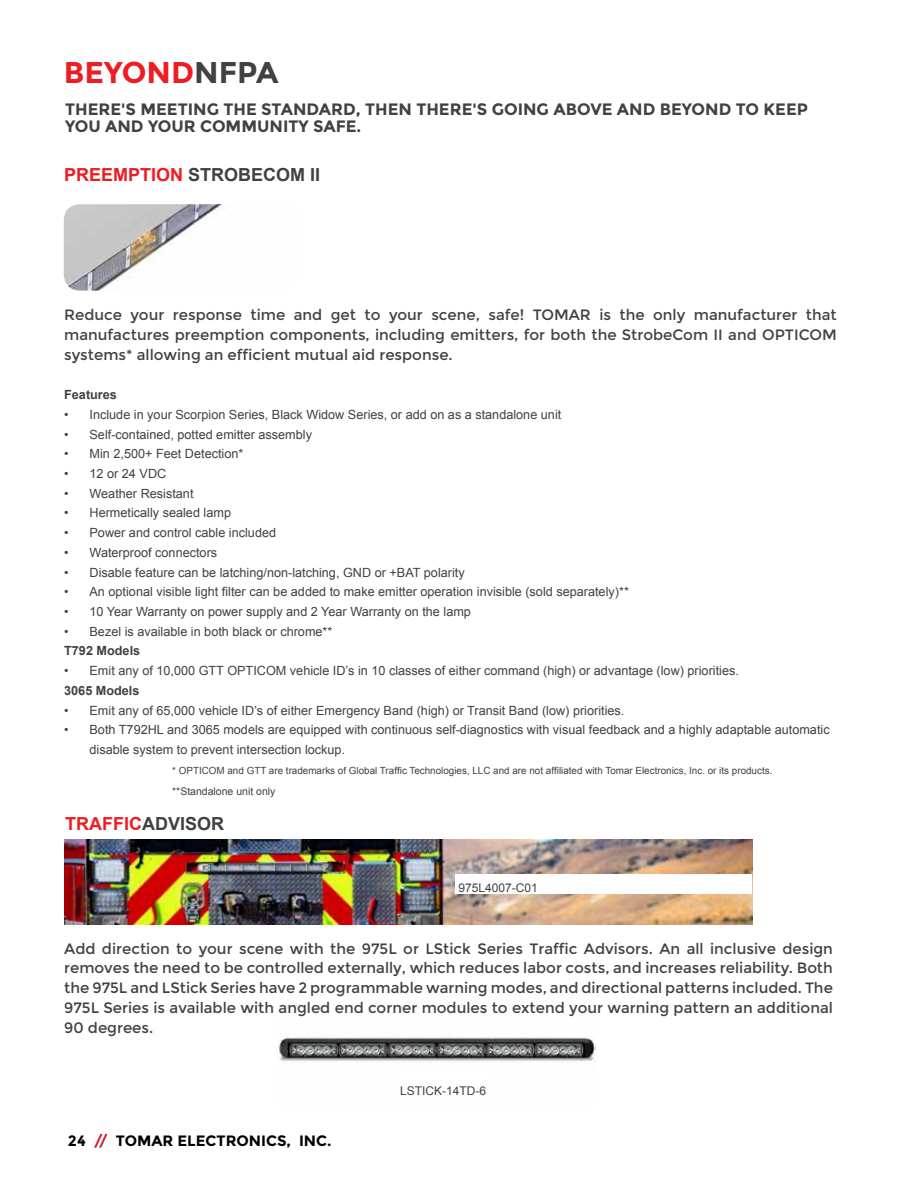
<style>
.page{position:relative;width:918px;height:1188px;background:#fff}
.page>*{position:absolute;margin:0;border:0;box-sizing:border-box;transform-origin:0 0}
.t1{font:700 30px "Montserrat";color:#ed1d24}
.t2{font:700 18px "Arial";color:#414042}
.t3{font:700 18px "Arial";color:#ed1d24}
.t4{font:700 16.5px/16.5px "Montserrat";color:#414042}
.t5{font:15px/19.6px "Montserrat";color:#414042;text-align:justify}
.t6{font:700 15px "Montserrat";color:#000}
.t7{font:12.6px/19.6px "Arial";color:#414042}
.t8{font:700 12.6px "Arial";color:#414042}
.t9{font:12px "Arial";color:#414042}
.t10{font:10.5px "Arial";color:#414042}
.t11{font:9.9px "Arial";color:#414042}
.s1{color:#414042}
.s2{color:#ed1d24}
.s3{color:#c4202d}
</style>
<div class="page">
<img style="left:277px;top:1037px;width:319px;height:28px">
<img style="left:64px;top:204px;width:161px;height:87px">
<img style="left:64px;top:839px;width:688px;height:85px">
<div style="left:455px;top:875px;width:297px;height:19px;background:#fff"></div>
<h1 class="t1" style="left:64px;top:55px;width:216px">BEYOND<span class="s1">NFPA</span></h1>
<h3 class="t4" style="left:65px;top:101px;width:744px">THERE'S MEETING THE STANDARD, THEN THERE'S GOING ABOVE AND BEYOND TO KEEP<br>YOU AND YOUR COMMUNITY SAFE.</h3>
<h2 class="t2" style="left:64px;top:163px;width:258px"><span class="s2">PREEMPTION</span> STROBECOM II</h2>
<p class="t5" style="left:64px;top:305px;width:774px">Reduce your response time and get to your scene, safe! TOMAR is the only manufacturer that manufactures preemption components, including emitters, for both the StrobeCom II and OPTICOM systems* allowing an efficient mutual aid response.</p>
<p class="t8" style="left:64px;top:386px;width:54px">Features</p>
<p class="t7" style="left:64px;top:405px;width:499px">• Include in your Scorpion Series, Black Widow Series, or add on as a standalone unit</p>
<p class="t7" style="left:64px;top:425px;width:249px">• Self-contained, potted emitter assembly</p>
<p class="t7" style="left:64px;top:444px;width:181px">• Min 2,500+ Feet Detection*</p>
<p class="t7" style="left:64px;top:464px;width:104px">• 12 or 24 VDC</p>
<p class="t7" style="left:64px;top:484px;width:131px">• Weather Resistant</p>
<p class="t7" style="left:64px;top:503px;width:168px">• Hermetically sealed lamp</p>
<p class="t7" style="left:64px;top:523px;width:213px">• Power and control cable included</p>
<p class="t7" style="left:64px;top:543px;width:155px">• Waterproof connectors</p>
<p class="t7" style="left:64px;top:563px;width:402px">• Disable feature can be latching/non-latching, GND or +BAT polarity</p>
<p class="t7" style="left:64px;top:582px;width:566px">• An optional visible light filter can be added to make emitter operation invisible (sold separately)**</p>
<p class="t7" style="left:64px;top:602px;width:408px">• 10 Year Warranty on power supply and 2 Year Warranty on the lamp</p>
<p class="t7" style="left:64px;top:622px;width:270px">• Bezel is available in both black or chrome**</p>
<p class="t8" style="left:64px;top:643px;width:78px">T792 Models</p>
<p class="t7" style="left:64px;top:661px;width:676px">• Emit any of 10,000 GTT OPTICOM vehicle ID’s in 10 classes of either command (high) or advantage (low) priorities.</p>
<p class="t8" style="left:64px;top:682px;width:77px">3065 Models</p>
<p class="t7" style="left:64px;top:701px;width:562px">• Emit any of 65,000 vehicle ID’s of either Emergency Band (high) or Transit Band (low) priorities.</p>
<p class="t7" style="left:90px;top:720px;width:742px;text-indent:-25px">• Both T792HL and 3065 models are equipped with continuous self-diagnostics with visual feedback and a highly adaptable automatic disable system to prevent intersection lockup.</p>
<p class="t11" style="left:172px;top:764px;width:602px">* OPTICOM and GTT are trademarks of Global Traffic Technologies, LLC and are not affiliated with Tomar Electronics, Inc. or its products.</p>
<p class="t10" style="left:172px;top:784px;width:105px">**Standalone unit only</p>
<h2 class="t3" style="left:65px;top:812px;width:160px">TRAFFIC<span class="s1">ADVISOR</span></h2>
<p class="t9" style="left:458px;top:880px;width:81px">975L4007-C01</p>
<p class="t5" style="left:64px;top:939px;width:770px">Add direction to your scene with the 975L or LStick Series Traffic Advisors. An all inclusive design removes the need to be controlled externally, which reduces labor costs, and increases reliability. Both the 975L and LStick Series have 2 programmable warning modes, and directional patterns included. The 975L Series is available with angled end corner modules to extend your warning pattern an additional 90 degrees.</p>
<p class="t6" style="left:68px;top:1132px;width:265px">24 <span class="s3">//</span> TOMAR ELECTRONICS, INC.</p>
<p class="t9" style="left:400px;top:1083px;width:88px">LSTICK-14TD-6</p>
</div>
